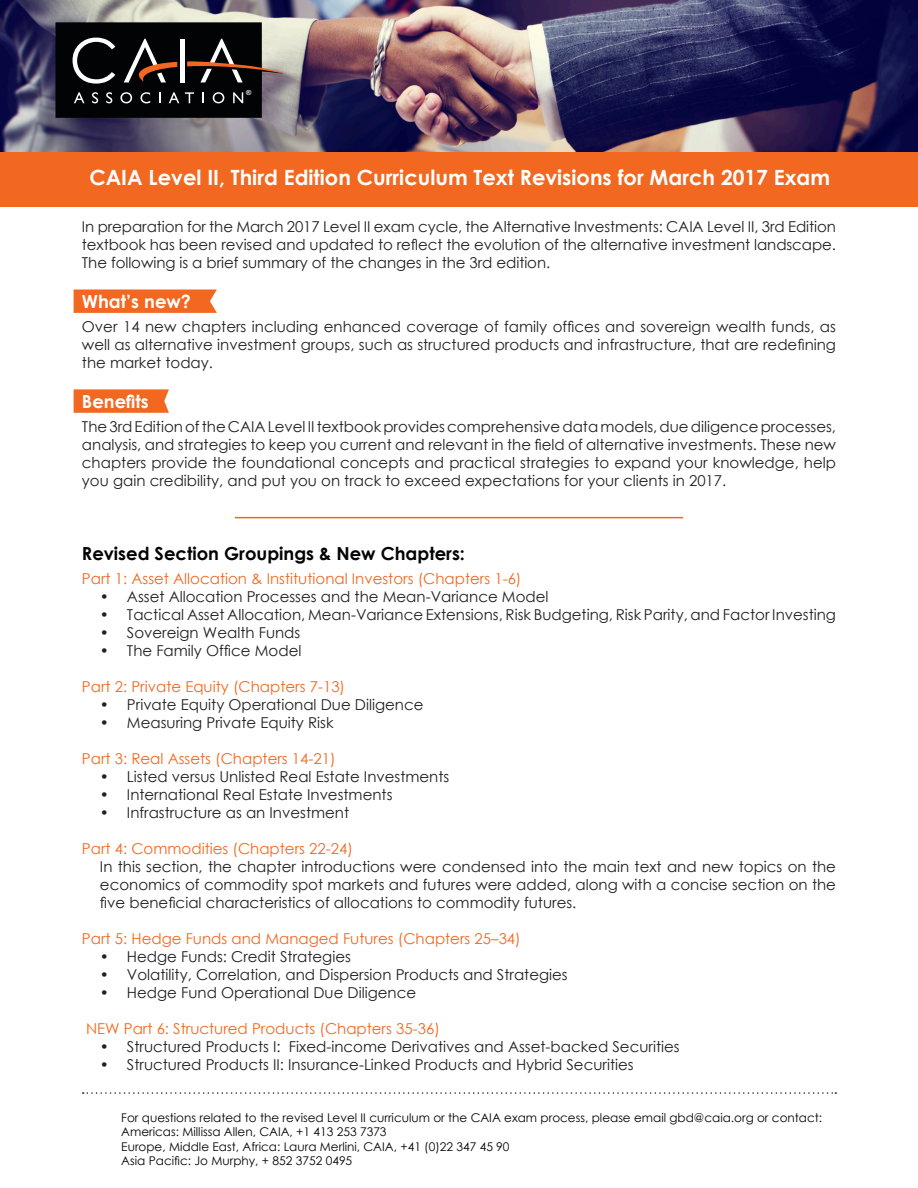
<style>
.page{position:relative;width:918px;height:1188px;background:#fff}
.page>*{position:absolute;margin:0;border:0;box-sizing:border-box;transform-origin:0 0}
.t1{font:700 21px "Century Gothic";color:#fff}
.t2{font:700 18px "Century Gothic";color:#020304}
.t3{font:700 18px "Century Gothic";color:#fff}
.t4{font:15px/18px "Century Gothic";color:#231f20;text-align:justify}
.t5{font:15px "Century Gothic";color:#f26821}
.t6{font:12px "Century Gothic";color:#020304}
.t7{font:700 7.05px "Gill Sans";color:#fff}
</style>
<div class="page">
<div style="left:0;top:139px;width:918px;height:68px;background:#f26821"></div>
<img style="left:0;top:0;width:918px;height:152px">
<svg style="left:56px;top:22px;width:226px;height:95px;background:#2a2726"></svg>
<hr style="left:180px;top:39px;width:4px;height:43px;background:#fff">
<svg style="left:74px;top:290px;width:143px;height:23px;background:#f26c27"></svg>
<svg style="left:74px;top:389px;width:95px;height:24px;background:#f26f2b"></svg>
<hr style="left:235px;top:517px;width:448px;height:1px;background:#f26821">
<svg style="left:83px;top:1092px;width:753px;height:2px"></svg>
<p class="t7" style="left:246px;top:89px;width:7px">®</p>
<p class="t1" style="left:89px;top:162px;width:742px">CAIA Level II, Third Edition Curriculum Text Revisions for March 2017 Exam</p>
<p class="t4" style="left:82px;top:218px;width:756px">In preparation for the March 2017 Level II exam cycle, the Alternative Investments: CAIA Level II, 3rd Edition textbook has been revised and updated to reflect the evolution of the alternative investment landscape.<br>The following is a brief summary of the changes in the 3rd edition.</p>
<p class="t3" style="left:82px;top:288px;width:111px">What’s new?</p>
<p class="t4" style="left:82px;top:317px;width:756px">Over 14 new chapters including enhanced coverage of family offices and sovereign wealth funds, as well as alternative investment groups, such as structured products and infrastructure, that are redefining the market today.</p>
<p class="t3" style="left:82px;top:387px;width:68px">Benefits</p>
<p class="t4" style="left:82px;top:417px;width:756px">The 3rd Edition of the CAIA Level II textbook provides comprehensive data models, due diligence processes, analysis, and strategies to keep you current and relevant in the field of alternative investments. These new chapters provide the foundational concepts and practical strategies to expand your knowledge, help you gain credibility, and put you on track to exceed expectations for your clients in 2017.</p>
<p class="t2" style="left:82px;top:539px;width:385px">Revised Section Groupings &amp; New Chapters:</p>
<p class="t5" style="left:82px;top:568px;width:441px">Part 1: Asset Allocation &amp; Institutional Investors (Chapters 1-6)</p>
<p class="t4" style="left:100px;top:587px;width:450px">• Asset Allocation Processes and the Mean-Variance Model</p>
<p class="t4" style="left:100px;top:605px;width:738px">• Tactical Asset Allocation, Mean-Variance Extensions, Risk Budgeting, Risk Parity, and Factor Investing</p>
<p class="t4" style="left:100px;top:623px;width:202px">• Sovereign Wealth Funds</p>
<p class="t4" style="left:100px;top:641px;width:203px">• The Family Office Model</p>
<p class="t5" style="left:82px;top:676px;width:265px">Part 2: Private Equity (Chapters 7-13)</p>
<p class="t4" style="left:100px;top:695px;width:325px">• Private Equity Operational Due Diligence</p>
<p class="t4" style="left:100px;top:713px;width:235px">• Measuring Private Equity Risk</p>
<p class="t5" style="left:82px;top:748px;width:255px">Part 3: Real Assets (Chapters 14-21)</p>
<p class="t4" style="left:100px;top:767px;width:351px">• Listed versus Unlisted Real Estate Investments</p>
<p class="t4" style="left:100px;top:785px;width:294px">• International Real Estate Investments</p>
<p class="t4" style="left:100px;top:803px;width:251px">• Infrastructure as an Investment</p>
<p class="t5" style="left:82px;top:838px;width:273px">Part 4: Commodities (Chapters 22-24)</p>
<p class="t4" style="left:100px;top:857px;width:738px">In this section, the chapter introductions were condensed into the main text and new topics on the economics of commodity spot markets and futures were added, along with a concise section on the five beneficial characteristics of allocations to commodity futures.</p>
<p class="t5" style="left:82px;top:928px;width:440px">Part 5: Hedge Funds and Managed Futures (Chapters 25–34)</p>
<p class="t4" style="left:100px;top:947px;width:253px">• Hedge Funds: Credit Strategies</p>
<p class="t4" style="left:100px;top:965px;width:469px">• Volatility, Correlation, and Dispersion Products and Strategies</p>
<p class="t4" style="left:100px;top:983px;width:318px">• Hedge Fund Operational Due Diligence</p>
<p class="t5" style="left:86px;top:1018px;width:355px">NEW Part 6: Structured Products (Chapters 35-36)</p>
<p class="t4" style="left:100px;top:1037px;width:581px">• Structured Products I: Fixed-income Derivatives and Asset-backed Securities</p>
<p class="t4" style="left:100px;top:1055px;width:535px">• Structured Products II: Insurance-Linked Products and Hybrid Securities</p>
<p class="t6" style="left:121px;top:1109px;width:703px">For questions related to the revised Level II curriculum or the CAIA exam process, please email gbd@caia.org or contact:</p>
<p class="t6" style="left:121px;top:1123px;width:267px">Americas: Millissa Allen, CAIA, +1 413 253 7373</p>
<p class="t6" style="left:121px;top:1138px;width:390px">Europe, Middle East, Africa: Laura Merlini, CAIA, +41 (0)22 347 45 90</p>
<p class="t6" style="left:121px;top:1152px;width:233px">Asia Pacific: Jo Murphy, + 852 3752 0495</p>
</div>
